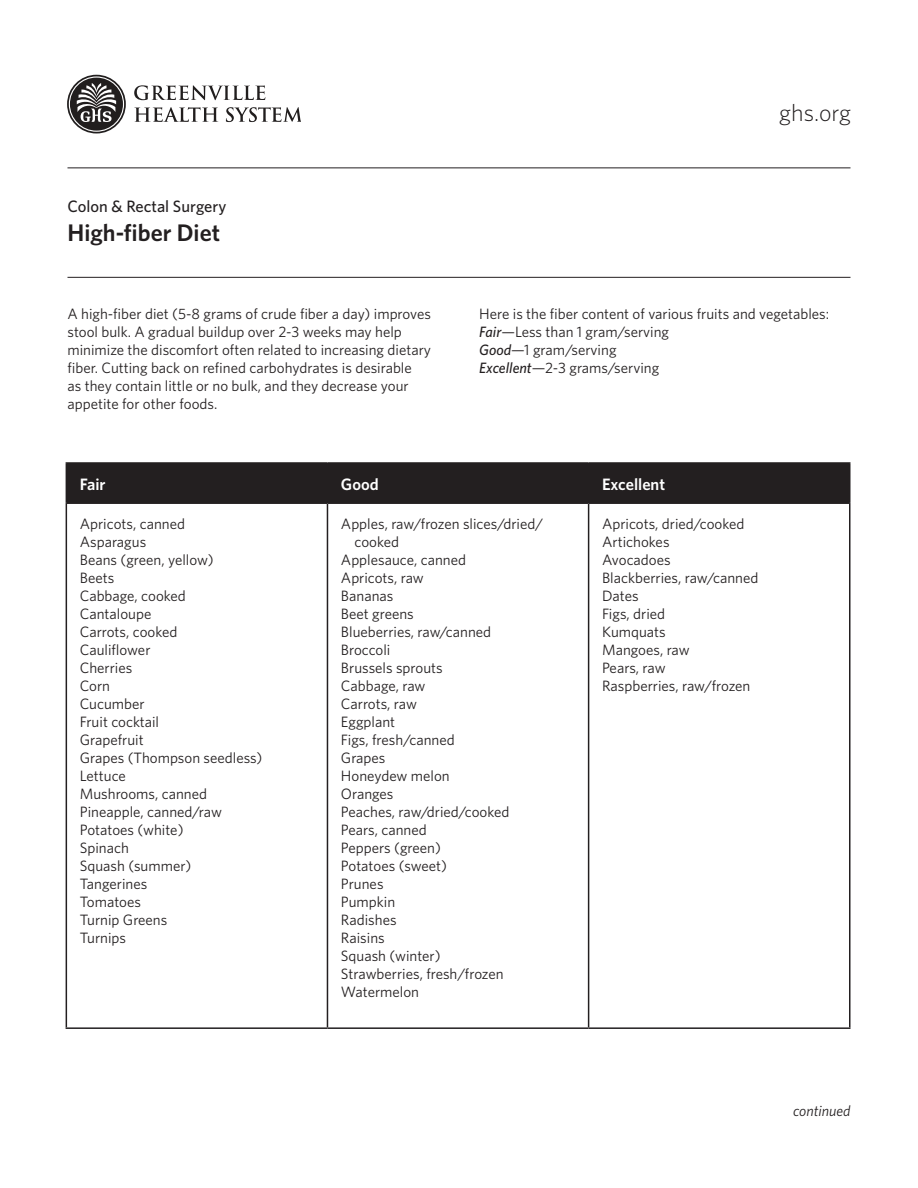
<style>
.page{position:relative;width:918px;height:1188px;background:#fff}
.page>*{position:absolute;margin:0;border:0;box-sizing:border-box;transform-origin:0 0}
.t1{font:600 24px "Whitney";color:#231f20}
.t2{font:300 24px "Whitney";color:#231f20}
.t3{font:500 16.5px "Whitney";color:#231f20}
.t4{font:600 16.5px "Whitney";color:#fff}
.t5{font:15px/18px "Whitney";color:#231f20}
.t6{font:italic 15px "Whitney";color:#231f20}
.s1{font-weight:500;font-style:italic}
</style>
<div class="page">
<svg style="left:134px;top:85px;width:131px;height:15px"></svg>
<svg style="left:134px;top:107px;width:84px;height:15px"></svg>
<svg style="left:226px;top:107px;width:75px;height:15px"></svg>
<svg style="left:67px;top:75px;width:59px;height:58px"></svg>
<svg style="left:69px;top:76px;width:55px;height:56px"></svg>
<hr style="left:68px;top:168px;width:782px;height:1px;background:#231f20">
<hr style="left:68px;top:277px;width:782px;height:1px;background:#231f20">
<div style="left:67px;top:464px;width:782px;height:38px;background:#231f20"></div>
<hr style="left:66px;top:462px;width:261px;height:2px;background:#231f20">
<hr style="left:66px;top:464px;width:1px;height:38px;background:#231f20">
<hr style="left:327px;top:462px;width:262px;height:2px;background:#231f20">
<hr style="left:327px;top:464px;width:1px;height:38px;background:#231f20">
<hr style="left:589px;top:462px;width:262px;height:2px;background:#231f20">
<hr style="left:588px;top:464px;width:1px;height:38px;background:#231f20">
<hr style="left:849px;top:464px;width:1px;height:38px;background:#231f20">
<hr style="left:66px;top:502px;width:261px;height:2px;background:#231f20">
<hr style="left:66px;top:504px;width:1px;height:523px;background:#231f20">
<hr style="left:327px;top:502px;width:262px;height:2px;background:#231f20">
<hr style="left:327px;top:504px;width:1px;height:523px;background:#231f20">
<hr style="left:589px;top:502px;width:262px;height:2px;background:#231f20">
<hr style="left:588px;top:504px;width:1px;height:523px;background:#231f20">
<hr style="left:849px;top:504px;width:1px;height:523px;background:#231f20">
<hr style="left:66px;top:1027px;width:261px;height:2px;background:#231f20">
<hr style="left:327px;top:1027px;width:262px;height:2px;background:#231f20">
<hr style="left:589px;top:1027px;width:262px;height:2px;background:#231f20">
<p class="t3" style="left:68px;top:196px;width:160px">Colon &amp; Rectal Surgery</p>
<h1 class="t1" style="left:68px;top:218px;width:154px">High-fiber Diet</h1>
<h1 class="t2" style="left:779px;top:96px;width:73px">ghs.org</h1>
<p class="t5" style="left:68px;top:304px;width:365px">A high-fiber diet (5-8 grams of crude fiber a day) improves stool bulk. A gradual buildup over 2-3 weeks may help minimize the discomfort often related to increasing dietary fiber. Cutting back on refined carbohydrates is desirable<br>as they contain little or no bulk, and they decrease your appetite for other foods.</p>
<p class="t5" style="left:479px;top:304px;width:352px">Here is the fiber content of various fruits and vegetables:<br><span class="s1">Fair</span>—Less than 1 gram/serving<br><span class="s1">Good</span>—1 gram/serving<br><span class="s1">Excellent</span>—2-3 grams/serving</p>
<p class="t4" style="left:80px;top:474px;width:27px">Fair</p>
<p class="t4" style="left:341px;top:474px;width:39px">Good</p>
<p class="t4" style="left:602px;top:474px;width:65px">Excellent</p>
<p class="t5" style="left:80px;top:514px;width:184px">Apricots, canned<br>Asparagus<br>Beans (green, yellow)<br>Beets<br>Cabbage, cooked<br>Cantaloupe<br>Carrots, cooked<br>Cauliflower<br>Cherries<br>Corn<br>Cucumber<br>Fruit cocktail<br>Grapefruit<br>Grapes (Thompson seedless)<br>Lettuce<br>Mushrooms, canned<br>Pineapple, canned/raw<br>Potatoes (white)<br>Spinach<br>Squash (summer)<br>Tangerines<br>Tomatoes<br>Turnip Greens<br>Turnips</p>
<p class="t5" style="left:341px;top:514px;width:204px">Apples, raw/frozen slices/dried/</p>
<p class="t5" style="left:602px;top:514px;width:158px">Apricots, dried/cooked<br>Artichokes<br>Avocadoes<br>Blackberries, raw/canned<br>Dates<br>Figs, dried<br>Kumquats<br>Mangoes, raw<br>Pears, raw<br>Raspberries, raw/frozen</p>
<p class="t5" style="left:355px;top:532px;width:46px">cooked</p>
<p class="t5" style="left:341px;top:550px;width:127px">Applesauce, canned</p>
<p class="t5" style="left:341px;top:568px;width:84px">Apricots, raw</p>
<p class="t5" style="left:341px;top:586px;width:54px">Bananas</p>
<p class="t5" style="left:341px;top:604px;width:74px">Beet greens</p>
<p class="t5" style="left:341px;top:622px;width:152px">Blueberries, raw/canned</p>
<p class="t5" style="left:341px;top:640px;width:51px">Broccoli</p>
<p class="t5" style="left:341px;top:658px;width:103px">Brussels sprouts</p>
<p class="t5" style="left:341px;top:676px;width:86px">Cabbage, raw</p>
<p class="t5" style="left:341px;top:694px;width:78px">Carrots, raw</p>
<p class="t5" style="left:341px;top:712px;width:56px">Eggplant</p>
<p class="t5" style="left:341px;top:730px;width:115px">Figs, fresh/canned</p>
<p class="t5" style="left:341px;top:748px;width:46px">Grapes</p>
<p class="t5" style="left:341px;top:766px;width:110px">Honeydew melon</p>
<p class="t5" style="left:341px;top:784px;width:54px">Oranges</p>
<p class="t5" style="left:341px;top:802px;width:170px">Peaches, raw/dried/cooked</p>
<p class="t5" style="left:341px;top:820px;width:87px">Pears, canned</p>
<p class="t5" style="left:341px;top:838px;width:101px">Peppers (green)</p>
<p class="t5" style="left:341px;top:856px;width:108px">Potatoes (sweet)</p>
<p class="t5" style="left:341px;top:874px;width:44px">Prunes</p>
<p class="t5" style="left:341px;top:892px;width:56px">Pumpkin</p>
<p class="t5" style="left:341px;top:910px;width:57px">Radishes</p>
<p class="t5" style="left:341px;top:928px;width:45px">Raisins</p>
<p class="t5" style="left:341px;top:946px;width:101px">Squash (winter)</p>
<p class="t5" style="left:341px;top:964px;width:164px">Strawberries, fresh/frozen</p>
<p class="t5" style="left:341px;top:982px;width:80px">Watermelon</p>
<p class="t6" style="left:793px;top:1101px;width:59px">continued</p>
</div>
